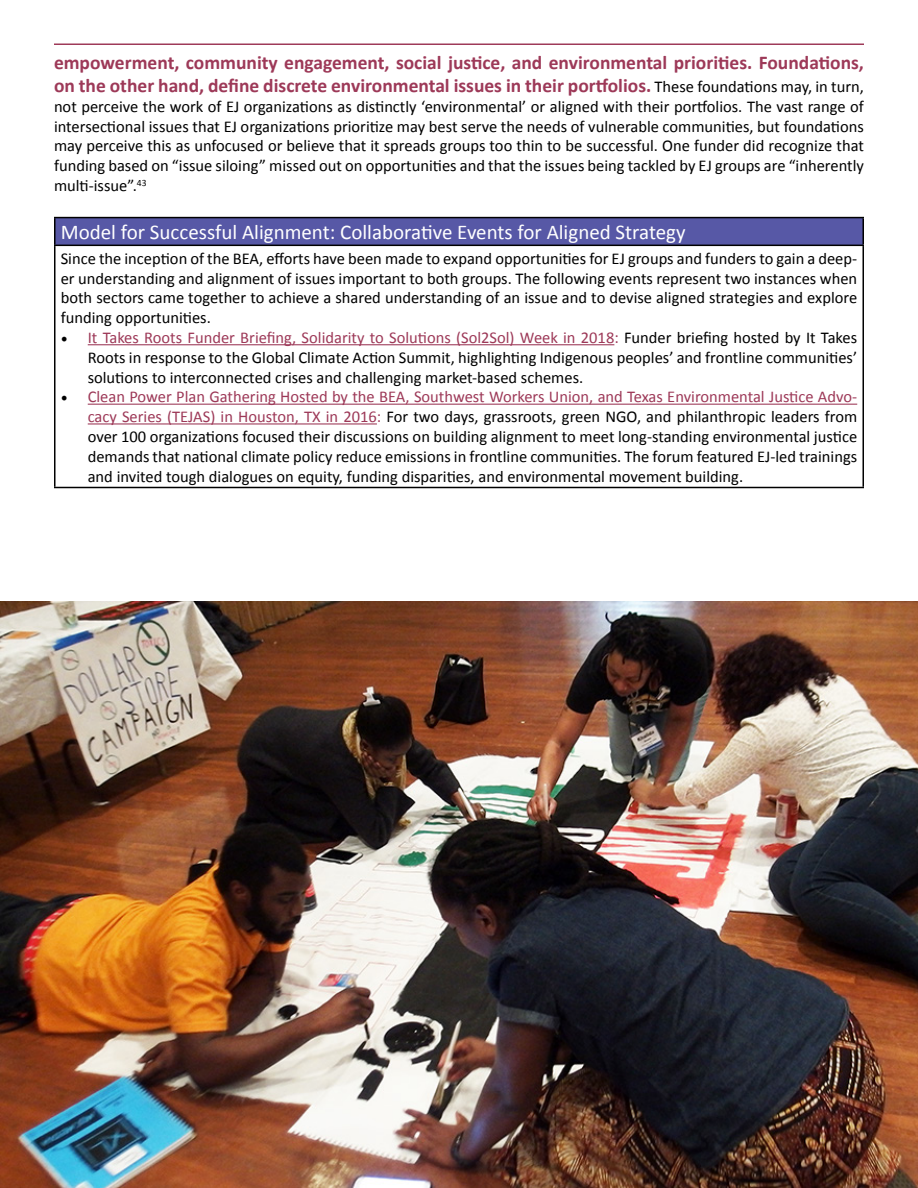
<style>
.page{position:relative;width:918px;height:1188px;background:#fff}
.page>*{position:absolute;margin:0;border:0;box-sizing:border-box;transform-origin:0 0}
.t1{font:21px "Calibri";color:#fff}
.t2{font:700 19.5px/23.4px "Calibri";color:#9d3958}
.t3{font:16.5px/19.8px "Calibri";color:#000;text-align:justify}
.s1{font-weight:400;font-size:16.5px;color:#000}
.s2{font-family:"Minion Pro";font-size:18px}
.s3{color:#9d3958}
</style>
<div class="page">
<hr style="left:54px;top:44px;width:810px;height:1px;background:#9e3a59">
<div style="left:55px;top:218px;width:808px;height:27px;background:#5758a6"></div>
<hr style="left:54px;top:217px;width:810px;height:1px;background:#000">
<hr style="left:54px;top:218px;width:2px;height:27px;background:#000">
<hr style="left:862px;top:218px;width:2px;height:27px;background:#000">
<hr style="left:54px;top:245px;width:810px;height:1px;background:#000">
<hr style="left:54px;top:246px;width:2px;height:241px;background:#000">
<hr style="left:862px;top:246px;width:2px;height:241px;background:#000">
<hr style="left:54px;top:487px;width:810px;height:1px;background:#000">
<hr style="left:88px;top:344px;width:526px;height:1px;background:#9d3958">
<hr style="left:88px;top:404px;width:769px;height:1px;background:#9d3958">
<hr style="left:88px;top:423px;width:289px;height:2px;background:#9d3958">
<img style="left:0;top:601px;width:918px;height:587px">
<p class="t2" style="left:54px;top:50px;width:812px">empowerment, community engagement, social justice, and environmental priorities. Foundations, on the other hand, define discrete environmental issues in their portfolios. <span class="s1">These foundations may, in turn,</span></p>
<p class="t3" style="left:54px;top:96px;width:811px">not perceive the work of EJ organizations as distinctly ‘environmental’ or aligned with their portfolios. The vast range of intersectional issues that EJ organizations prioritize may best serve the needs of vulnerable communities, but foundations may perceive this as unfocused or believe that it spreads groups too thin to be successful. One funder did recognize that funding based on “issue siloing” missed out on opportunities and that the issues being tackled by EJ groups are “inherently multi-issue”.<sup>43</sup></p>
<p class="t1" style="left:61px;top:219px;width:626px">Model for Successful Alignment: Collaborative Events for Aligned Strategy</p>
<p class="t3" style="left:61px;top:248px;width:798px">Since the inception of the BEA, efforts have been made to expand opportunities for EJ groups and funders to gain a deep&shy;er understanding and alignment of issues important to both groups. The following events represent two instances when both sectors came together to achieve a shared understanding of an issue and to devise aligned strategies and explore funding opportunities.</p>
<p class="t3" style="left:88px;top:327px;width:771px;text-indent:-27px"><span class="s2">•</span> <span class="s3">It Takes Roots Funder Briefing, Solidarity to Solutions (Sol2Sol) Week in 2018:</span> Funder briefing hosted by It Takes Roots in response to the Global Climate Action Summit, highlighting Indigenous peoples’ and frontline communities’ solutions to interconnected crises and challenging market-based schemes.</p>
<p class="t3" style="left:88px;top:386px;width:771px;text-indent:-27px"><span class="s2">•</span> <span class="s3">Clean Power Plan Gathering Hosted by the BEA, Southwest Workers Union, and Texas Environmental Justice Advo&shy;cacy Series (TEJAS) in Houston, TX in 2016:</span> For two days, grassroots, green NGO, and philanthropic leaders from over 100 organizations focused their discussions on building alignment to meet long-standing environmental justice demands that national climate policy reduce emissions in frontline communities. The forum featured EJ-led trainings and invited tough dialogues on equity, funding disparities, and environmental movement building.</p>
</div>
